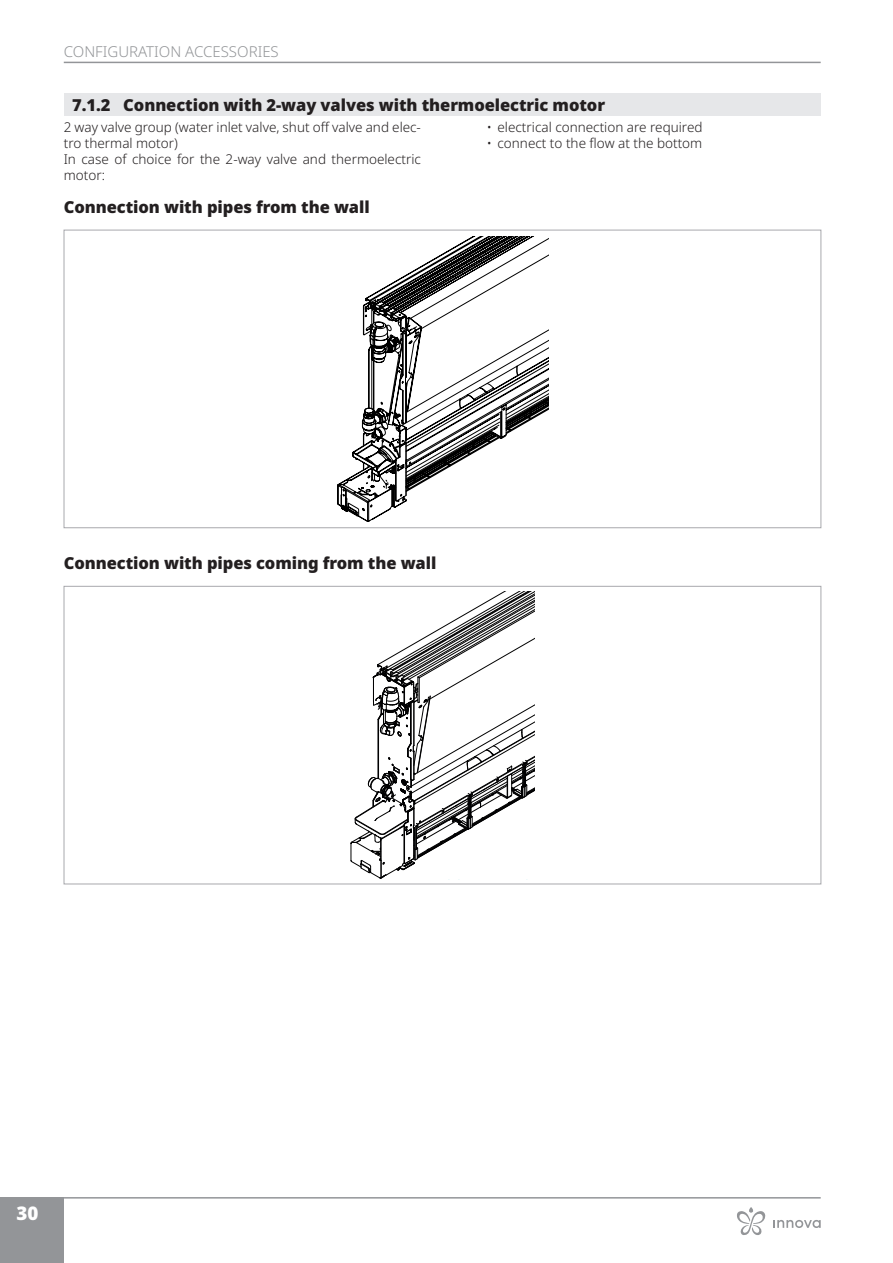
<style>
.page{position:relative;width:893px;height:1263px;background:#fff}
.page>*{position:absolute;margin:0;border:0;box-sizing:border-box;transform-origin:0 0}
.t1{font:900 18.75px "Noto Sans";color:#fff}
.t2{font:900 16.5px "Noto Sans";letter-spacing:-.005em;color:#231f20}
.t3{font:300 15px "Noto Sans";color:#939598}
.t4{font:300 13.5px/16.2px "Noto Sans";color:#231f20}
</style>
<div class="page">
<hr style="left:64px;top:1197px;width:757px;height:1px;background:#939598">
<div style="left:0;top:1197px;width:64px;height:66px;background:#939598"></div>
<hr style="left:64px;top:62px;width:757px;height:1px;background:#939598">
<div style="left:64px;top:94px;width:757px;height:22px;background:#e6e7e9"></div>
<svg style="left:337px;top:237px;width:211px;height:284px"></svg>
<svg style="left:351px;top:591px;width:184px;height:288px"></svg>
<svg style="left:773px;top:1220px;width:48px;height:8px"></svg>
<svg style="left:737px;top:1207px;width:29px;height:28px"></svg>
<p class="t3" style="left:64px;top:41px;width:64px">Con figurati</p>
<p class="t3" style="left:159px;top:41px;width:36px">on access</p>
<p class="t3" style="left:237px;top:41px;width:20px">ories</p>
<p class="t2" style="left:72px;top:93px;width:534px">7.1.2 Connection with 2-way valves with thermoelectric motor</p>
<p class="t4" style="left:64px;top:119px;width:359px">2 way valve group (water inlet valve, shut off valve and elec&shy;tro thermal motor)<br>In case of choice for the 2-way valve and thermoelectric motor:</p>
<p class="t4" style="left:487px;top:119px;width:217px">• electrical connection are required</p>
<p class="t4" style="left:487px;top:135px;width:217px">• connect to the flow at the bottom</p>
<p class="t2" style="left:64px;top:194px;width:307px">Connection with pipes from the wall</p>
<p class="t2" style="left:64px;top:550px;width:374px">Connection with pipes coming from the wall</p>
<h1 class="t1" style="left:17px;top:1199px;width:23px">30</h1>
</div>
